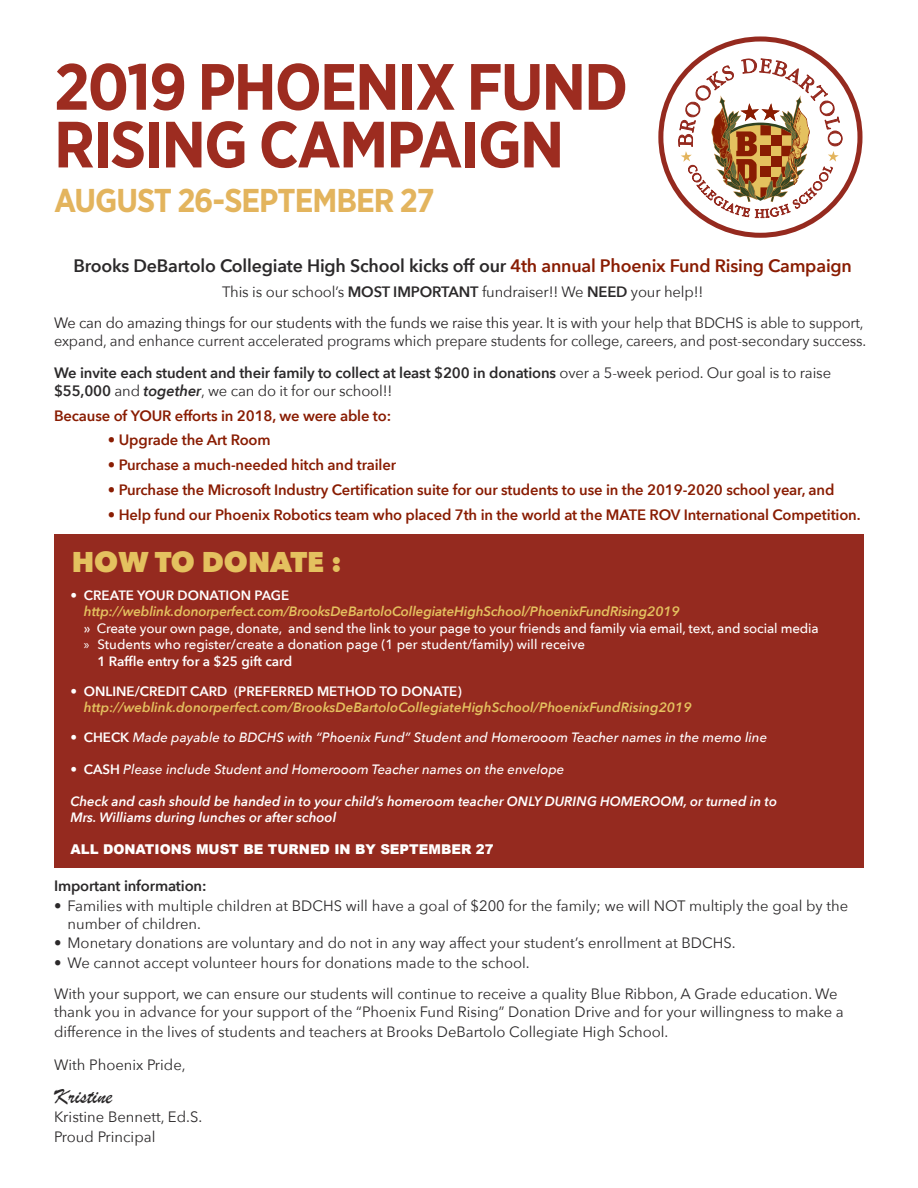
<style>
.page{position:relative;width:918px;height:1188px;background:#fff}
.page>*{position:absolute;margin:0;border:0;box-sizing:border-box;transform-origin:0 0}
.t1{font:700 65.25px/57.8px "Gotham Narrow";letter-spacing:-.03em;color:#9d2c20}
.t2{font:700 33px "Gotham Narrow";letter-spacing:-.03em;color:#e3b45d}
.t3{font:800 28.5px "Avenir Next";color:#e4c15f}
.t4{font:22.5px "Brush Script";color:#2b292a}
.t5{font:600 18px "Avenir Next";letter-spacing:-.01em;color:#2b292a}
.t6{font:15px/18px "Avenir Next";color:#2b292a}
.t7{font:600 15px "Avenir Next";letter-spacing:-.01em;color:#891c02}
.t8{font:600 15px/18px "Avenir Next";letter-spacing:-.01em;color:#2b292a}
.t9{font:500 13.5px/16.5px "Avenir Next";letter-spacing:-.01em;color:#fff}
.t10{font:italic 500 13.5px "Avenir Next";color:#fff}
.t11{font:italic 600 13.5px/16.5px "Avenir Next";color:#e4c15f}
.t12{font:italic 600 13.5px/16.5px "Avenir Next";color:#fff}
.t13{font:900 13.5px "Arial";color:#fff}
.s1{color:#891c02}
.s2{font-weight:600}
.s3{color:#231f20}
.s4{font-weight:400}
.s5{font-style:italic}
.s6{font-weight:600;font-style:italic;color:#e4c15f}
.s7{font-family:"Myriad Pro";font-weight:400}
.s8{font-style:normal;color:#fff}
.s9{font-weight:500;font-style:normal;color:#fff}
.s10{font-weight:600;font-style:normal}
</style>
<div class="page">
<div style="left:54px;top:535px;width:810px;height:333px;background:#952a1f"></div>
<svg style="left:661px;top:39px;width:199px;height:196px"></svg>
<div style="left:658px;top:36px;width:204px;height:202px;border:5px solid #952a1f;border-radius:50%"></div>
<svg style="left:678px;top:47px;width:164px;height:172px"></svg>
<p class="t1" style="left:54px;top:57px;width:576px">2019 PHOENIX FUND<br>RISING CAMPAIGN</p>
<p class="t2" style="left:54px;top:179px;width:382px">AUGUST 26-SEPTEMBER 27</p>
<p class="t5" style="left:74px;top:250px;width:780px">Brooks DeBartolo Collegiate High School kicks off our <span class="s1">4th annual Phoenix Fund Rising Campaign</span></p>
<p class="t6" style="left:222px;top:282px;width:483px">This is our school’s <span class="s2">MOST IMPORTANT</span> fundraiser!! We <span class="s2">NEED</span> your help!!</p>
<p class="t6" style="left:54px;top:314px;width:814px"><span class="s3">We can do amazing things for our students with the funds we raise this year.</span> It is with your help that BDCHS is able to support, expand, and enhance current accelerated programs which prepare students for college, careers, and post-secondary success.</p>
<p class="t8" style="left:54px;top:363px;width:779px">We invite each student and their family to collect at least $200 in donations <span class="s4">over a 5-week period. Our goal is to raise </span>$55,000 <span class="s4">and</span> <span class="s5">together</span><span class="s4">, we can do it for our school!!</span></p>
<p class="t7" style="left:54px;top:403px;width:339px">Because of YOUR efforts in 2018, we were able to:</p>
<p class="t7" style="left:108px;top:427px;width:164px">• Upgrade the Art Room</p>
<p class="t7" style="left:108px;top:452px;width:290px">• Purchase a much-needed hitch and trailer</p>
<p class="t7" style="left:108px;top:477px;width:728px">• Purchase the Microsoft Industry Certification suite for our students to use in the 2019-2020 school year, and</p>
<p class="t7" style="left:108px;top:502px;width:754px">• Help fund our Phoenix Robotics team who placed 7th in the world at the MATE ROV International Competition.</p>
<p class="t3" style="left:72px;top:544px;width:272px">HOW TO DONATE :</p>
<p class="t9" style="left:84px;top:586px;width:736px;text-indent:-14px"><span class="s2">• CREATE YOUR DONATION PAGE </span><span class="s6">http://weblink.donorperfect.com/BrooksDeBartoloCollegiateHighSchool/PhoenixFundRising2019<br></span>» Create your own page, donate, and send the link to your page to your friends and family via email, text, and social media</p>
<p class="t9" style="left:97px;top:636px;width:489px;text-indent:-14px"><span class="s7">»</span> Students who register/create a donation page (1 per student/family) will receive<br><span class="s2">1 Raffle entry for a $25 gift card</span></p>
<p class="t11" style="left:84px;top:682px;width:609px;text-indent:-14px"><span class="s8">• ONLINE/CREDIT CARD</span> <span class="s9">(</span><span class="s8">PREFERRED METHOD TO DONATE) </span>http://weblink.donorperfect.com/BrooksDeBartoloCollegiateHighSchool/PhoenixFundRising2019</p>
<p class="t10" style="left:70px;top:726px;width:698px"><span class="s10">• CHECK</span> Made payable to BDCHS with “Phoenix Fund” Student and Homerooom Teacher names in the memo line</p>
<p class="t10" style="left:70px;top:758px;width:495px"><span class="s10">• CASH</span> Please include Student and Homerooom Teacher names on the envelope</p>
<p class="t12" style="left:70px;top:793px;width:708px">Check and cash should be handed in to your child’s homeroom teacher ONLY DURING HOMEROOM, or turned in to<br>Mrs. Williams during lunches or after school</p>
<p class="t13" style="left:70px;top:839px;width:425px">ALL DONATIONS MUST BE TURNED IN BY SEPTEMBER 27</p>
<p class="t8" style="left:54px;top:877px;width:154px">Important information:</p>
<p class="t6" style="left:68px;top:896px;width:782px;text-indent:-14px">• Families with multiple children at BDCHS will have a goal of $200 for the family; we will NOT multiply the goal by the number of children.</p>
<p class="t6" style="left:54px;top:933px;width:683px">• Monetary donations are voluntary and do not in any way affect your student’s enrollment at BDCHS.</p>
<p class="t6" style="left:54px;top:953px;width:477px">• We cannot accept volunteer hours for donations made to the school.</p>
<p class="t6" style="left:54px;top:984px;width:791px">With your support, we can ensure our students will continue to receive a quality Blue Ribbon, A Grade education. We thank you in advance for your support of the “Phoenix Fund Rising” Donation Drive and for your willingness to make a</p>
<p class="t6" style="left:54px;top:1022px;width:616px">difference in the lives of students and teachers at Brooks DeBartolo Collegiate High School.</p>
<p class="t6" style="left:54px;top:1055px;width:133px">With Phoenix Pride,</p>
<p class="t4" style="left:54px;top:1082px;width:60px">Kristine</p>
<p class="t6" style="left:54px;top:1107px;width:150px">Kristine Bennett, Ed.S.</p>
<p class="t6" style="left:54px;top:1127px;width:103px">Proud Principal</p>
</div>
